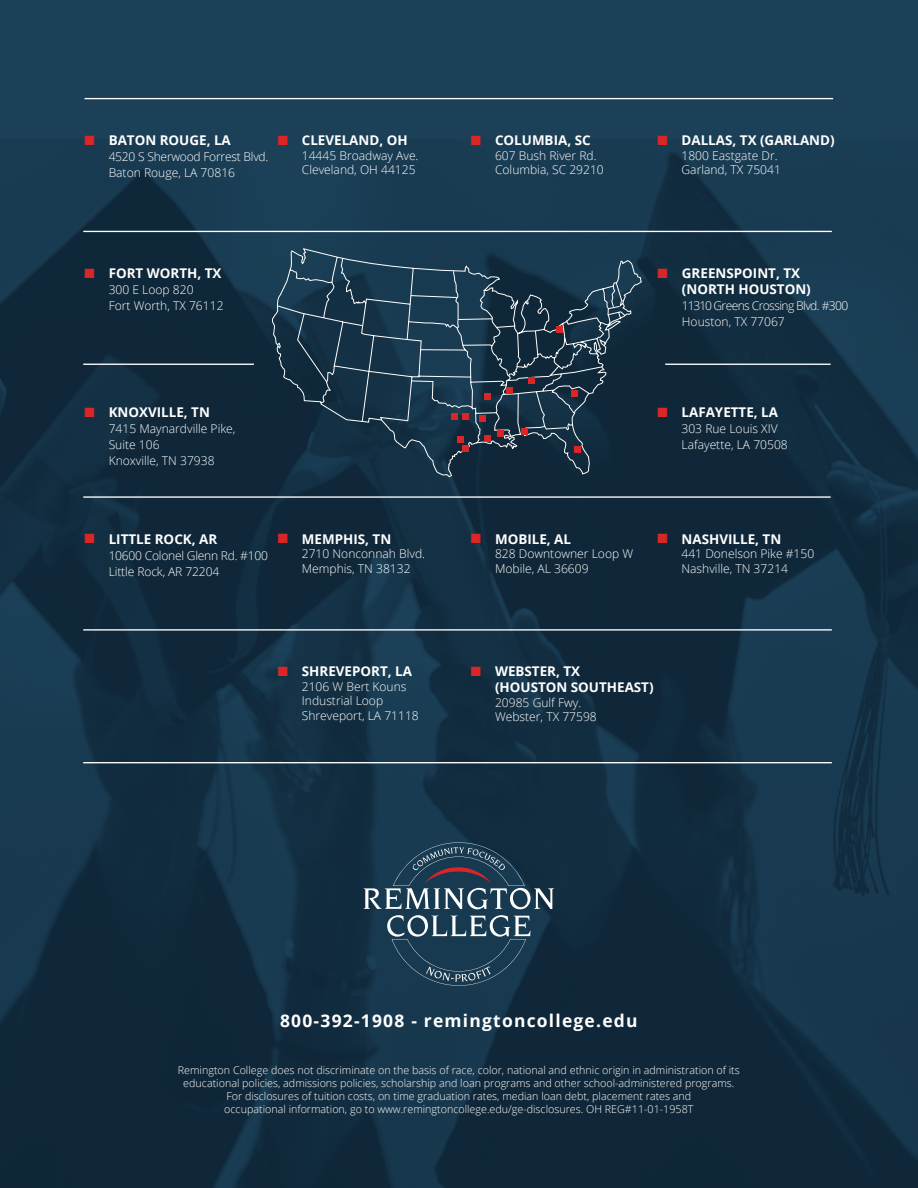
<style>
.page{position:relative;width:918px;height:1188px;background:#1b4057}
.page>*{position:absolute;margin:0;border:0;box-sizing:border-box;transform-origin:0 0}
.t1{font:700 17.4px "Open Sans";letter-spacing:.07em;color:#fff}
.t2{font:700 13.35px/16px "Open Sans";color:#fff}
.t3{font:13.35px "Zapf Dingbats ITC";color:#da2626}
.t4{font:300 12px/14.5px "Open Sans";color:#fff}
.t5{font:300 12px/16px "Open Sans";letter-spacing:-.02em;color:#fff}
.t6{font:300 12px/16px "Open Sans";letter-spacing:-.05em;color:#fff}
.t7{font:300 10.8px/12.9px "Open Sans";color:#fff;text-align:center}
</style>
<div class="page">
<img style="left:0;top:152px;width:918px;height:1036px">
<svg style="left:364px;top:842px;width:190px;height:144px"></svg>
<hr style="left:83px;top:231px;width:749px;height:1px;background:#fff">
<hr style="left:83px;top:364px;width:171px;height:1px;background:#fff">
<hr style="left:665px;top:364px;width:166px;height:1px;background:#fff">
<hr style="left:83px;top:496px;width:748px;height:2px;background:#fff">
<hr style="left:83px;top:629px;width:749px;height:2px;background:#fff">
<hr style="left:83px;top:762px;width:749px;height:1px;background:#fff">
<hr style="left:85px;top:98px;width:748px;height:1px;background:#fff">
<svg style="left:272px;top:248px;width:370px;height:229px"></svg>
<svg style="left:557px;top:327px;width:6px;height:6px"></svg>
<svg style="left:574px;top:447px;width:6px;height:6px"></svg>
<svg style="left:521px;top:429px;width:6px;height:6px"></svg>
<svg style="left:497px;top:431px;width:6px;height:6px"></svg>
<svg style="left:484px;top:435px;width:6px;height:6px"></svg>
<svg style="left:479px;top:416px;width:6px;height:6px"></svg>
<svg style="left:485px;top:394px;width:6px;height:6px"></svg>
<svg style="left:451px;top:413px;width:17px;height:6px"></svg>
<svg style="left:457px;top:437px;width:11px;height:15px"></svg>
<svg style="left:528px;top:377px;width:6px;height:6px"></svg>
<svg style="left:571px;top:391px;width:6px;height:6px"></svg>
<svg style="left:506px;top:387px;width:6px;height:6px"></svg>
<p class="t3" style="left:85px;top:134px;width:12px">■</p>
<p class="t2" style="left:109px;top:132px;width:124px">BATON ROUGE, LA</p>
<p class="t5" style="left:109px;top:148px;width:161px">4520 S Sherwood Forrest Blvd.<br>Baton Rouge, LA 70816</p>
<p class="t3" style="left:278px;top:134px;width:12px">■</p>
<p class="t2" style="left:302px;top:132px;width:107px">CLEVELAND, OH</p>
<p class="t4" style="left:302px;top:148px;width:118px">14445 Broadway Ave.<br>Cleveland, OH 44125</p>
<p class="t3" style="left:471px;top:134px;width:12px">■</p>
<p class="t2" style="left:495px;top:132px;width:97px">COLUMBIA, SC</p>
<p class="t4" style="left:495px;top:148px;width:110px">607 Bush River Rd.<br>Columbia, SC 29210</p>
<p class="t3" style="left:657px;top:134px;width:12px">■</p>
<p class="t2" style="left:682px;top:132px;width:155px">DALLAS, TX (GARLAND)</p>
<p class="t4" style="left:682px;top:148px;width:101px">1800 Eastgate Dr.<br>Garland, TX 75041</p>
<p class="t3" style="left:85px;top:267px;width:12px">■</p>
<p class="t2" style="left:109px;top:265px;width:114px">FORT WORTH, TX</p>
<p class="t4" style="left:109px;top:281px;width:116px;line-height:16px">300 E Loop 820<br>Fort Worth, TX 76112</p>
<p class="t3" style="left:657px;top:267px;width:12px">■</p>
<p class="t2" style="left:682px;top:265px;width:130px">GREENSPOINT, TX (NORTH HOUSTON)</p>
<p class="t6" style="left:682px;top:297px;width:168px">11310 Greens Crossing Blvd. #300<br>Houston, TX 77067</p>
<p class="t3" style="left:85px;top:406px;width:12px">■</p>
<p class="t2" style="left:109px;top:404px;width:103px">KNOXVILLE, TN</p>
<p class="t4" style="left:109px;top:420px;width:128px;line-height:16px">7415 Maynardville Pike,<br>Suite 106<br>Knoxville, TN 37938</p>
<p class="t3" style="left:657px;top:406px;width:12px">■</p>
<p class="t2" style="left:682px;top:404px;width:98px">LAFAYETTE, LA</p>
<p class="t4" style="left:682px;top:420px;width:108px;line-height:16px">303 Rue Louis XIV<br>Lafayette, LA 70508</p>
<p class="t3" style="left:85px;top:533px;width:12px">■</p>
<p class="t2" style="left:109px;top:530px;width:110px">LITTLE ROCK, AR</p>
<p class="t5" style="left:109px;top:547px;width:161px">10600 Colonel Glenn Rd. #100<br>Little Rock, AR 72204</p>
<p class="t3" style="left:278px;top:533px;width:12px">■</p>
<p class="t2" style="left:302px;top:530px;width:91px">MEMPHIS, TN</p>
<p class="t4" style="left:302px;top:546px;width:125px">2710 Nonconnah Blvd.<br>Memphis, TN 38132</p>
<p class="t3" style="left:471px;top:533px;width:12px">■</p>
<p class="t2" style="left:495px;top:530px;width:78px">MOBILE, AL</p>
<p class="t4" style="left:495px;top:546px;width:140px">828 Downtowner Loop W<br>Mobile, AL 36609</p>
<p class="t3" style="left:657px;top:533px;width:12px">■</p>
<p class="t2" style="left:682px;top:530px;width:101px">NASHVILLE, TN</p>
<p class="t4" style="left:682px;top:546px;width:134px">441 Donelson Pike #150<br>Nashville, TN 37214</p>
<p class="t3" style="left:278px;top:665px;width:12px">■</p>
<p class="t2" style="left:302px;top:663px;width:112px">SHREVEPORT, LA</p>
<p class="t4" style="left:302px;top:679px;width:118px">2106 W Bert Kouns<br>Industrial Loop<br>Shreveport, LA 71118</p>
<p class="t3" style="left:471px;top:665px;width:12px">■</p>
<p class="t2" style="left:495px;top:663px;width:160px">WEBSTER, TX (HOUSTON SOUTHEAST)</p>
<p class="t4" style="left:495px;top:695px;width:103px">20985 Gulf Fwy.<br>Webster, TX 77598</p>
<h1 class="t1" style="left:280px;top:1009px;width:359px">800-392-1908 - remingtoncollege.edu</h1>
<p class="t7" style="left:178px;top:1064px;width:563px">Remington College does not discriminate on the basis of race, color, national and ethnic origin in administration of its educational policies, admissions policies, scholarship and loan programs and other school-administered programs.<br>For disclosures of tuition costs, on time graduation rates, median loan debt, placement rates and<br>occupational information, go to www.remingtoncollege.edu/ge-disclosures. OH REG#11-01-1958T</p>
</div>
